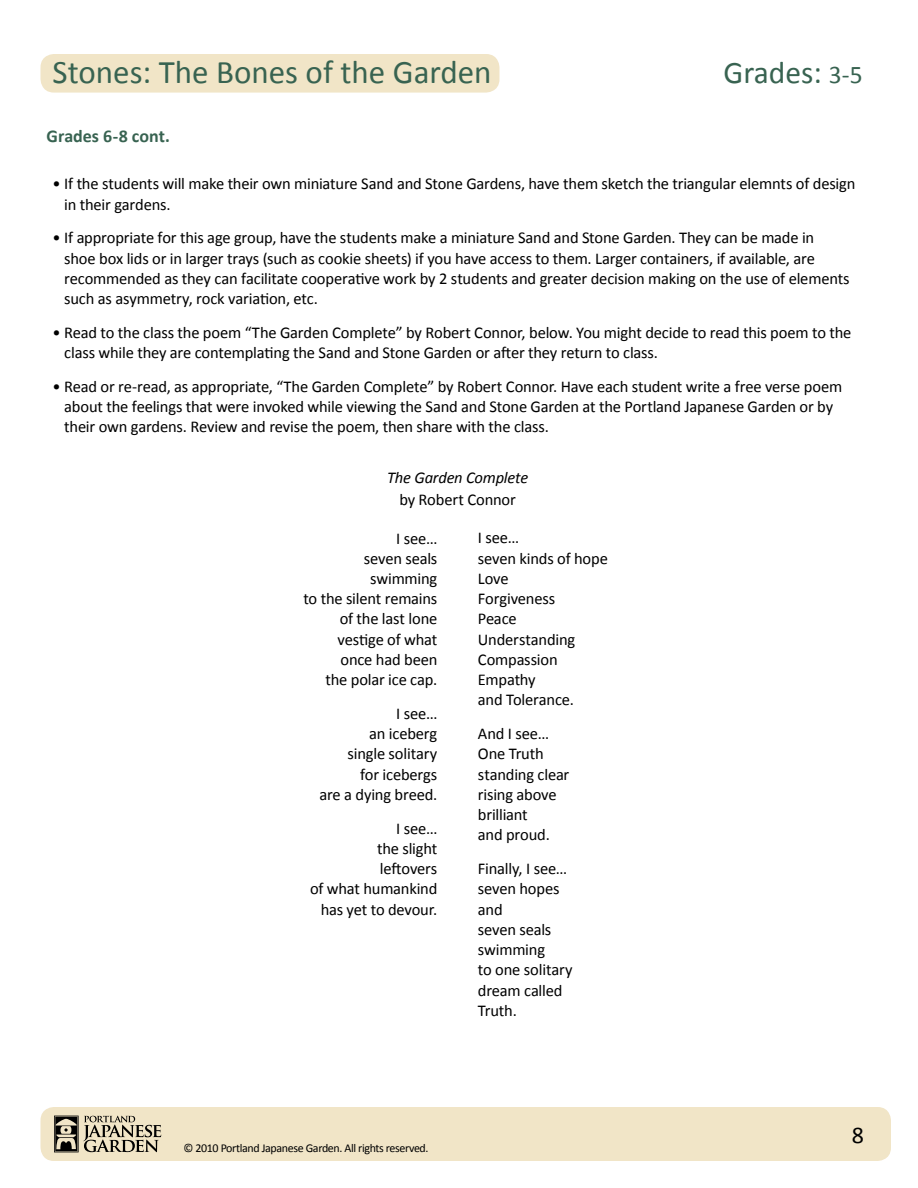
<style>
.page{position:relative;width:918px;height:1188px;background:#fff}
.page>*{position:absolute;margin:0;border:0;box-sizing:border-box;transform-origin:0 0}
.t1{font:33px "Calibri";color:#386351}
.t2{font:31.5px "Calibri";color:#386351}
.t3{font:24px "Calibri";color:#000}
.t4{font:700 18px "Calibri";color:#386351}
.t5{font:16.5px/20.2px "Calibri";letter-spacing:-.01em;color:#000}
.t6{font:italic 16.5px "Calibri";letter-spacing:-.01em;color:#000}
.t7{font:12px "Calibri";letter-spacing:-.03em;color:#000}
.s1{font-size:25.5px}
</style>
<div class="page">
<div style="left:40px;top:1107px;width:851px;height:54px;background:#f1e5c7;border-radius:14px"></div>
<svg style="left:54px;top:1116px;width:107px;height:36px"></svg>
<div style="left:40px;top:54px;width:459px;height:39px;background:#f1e5c7;border-radius:14px"></div>
<h1 class="t1" style="left:53px;top:52px;width:440px">Stones: The Bones of the Garden</h1>
<h2 class="t2" style="left:724px;top:53px;width:141px">Grades: <span class="s1">3-5</span></h2>
<p class="t4" style="left:47px;top:124px;width:125px">Grades 6-8 cont.</p>
<p class="t5" style="left:64px;top:173px;width:793px;text-indent:-12px">• If the students will make their own miniature Sand and Stone Gardens, have them sketch the triangular elemnts of design in their gardens.</p>
<p class="t5" style="left:64px;top:227px;width:787px;text-indent:-12px">• If appropriate for this age group, have the students make a miniature Sand and Stone Garden. They can be made in shoe box lids or in larger trays (such as cookie sheets) if you have access to them. Larger containers, if available, are recommended as they can facilitate cooperative work by 2 students and greater decision making on the use of elements such as asymmetry, rock variation, etc.</p>
<p class="t5" style="left:64px;top:321px;width:789px;text-indent:-12px">• Read to the class the poem “The Garden Complete” by Robert Connor, below. You might decide to read this poem to the class while they are contemplating the Sand and Stone Garden or after they return to class.</p>
<p class="t5" style="left:64px;top:375px;width:779px;text-indent:-12px">• Read or re-read, as appropriate, “The Garden Complete” by Robert Connor. Have each student write a free verse poem about the feelings that were invoked while viewing the Sand and Stone Garden at the Portland Japanese Garden or by their own gardens. Review and revise the poem, then share with the class.</p>
<p class="t6" style="left:387px;top:468px;width:143px">The Garden Complete</p>
<p class="t5" style="left:399px;top:489px;width:118px">by Robert Connor</p>
<p class="t5" style="left:303px;top:527px;width:136px;text-align:right">I see…<br>seven seals swimming<br>to the silent remains of the last lone vestige of what once had been<br>the polar ice cap.</p>
<p class="t5" style="left:319px;top:703px;width:120px;text-align:right">I see…<br>an iceberg<br>single solitary<br>for icebergs<br>are a dying breed.</p>
<p class="t5" style="left:310px;top:817px;width:129px;text-align:right">I see…<br>the slight<br>leftovers<br>of what humankind has yet to devour.</p>
<p class="t5" style="left:478px;top:527px;width:132px">I see…<br>seven kinds of hope<br>Love<br>Forgiveness<br>Peace<br>Understanding<br>Compassion<br>Empathy<br>and Tolerance.</p>
<p class="t5" style="left:478px;top:723px;width:93px">And I see…<br>One Truth standing clear rising above brilliant<br>and proud.</p>
<p class="t5" style="left:478px;top:858px;width:96px">Finally, I see… seven hopes and<br>seven seals swimming<br>to one solitary dream called<br>Truth.</p>
<p class="t7" style="left:183px;top:1141px;width:247px">© 2010 Portland Japanese Garden. All rights reserved.</p>
<h3 class="t3" style="left:852px;top:1120px;width:14px">8</h3>
</div>
